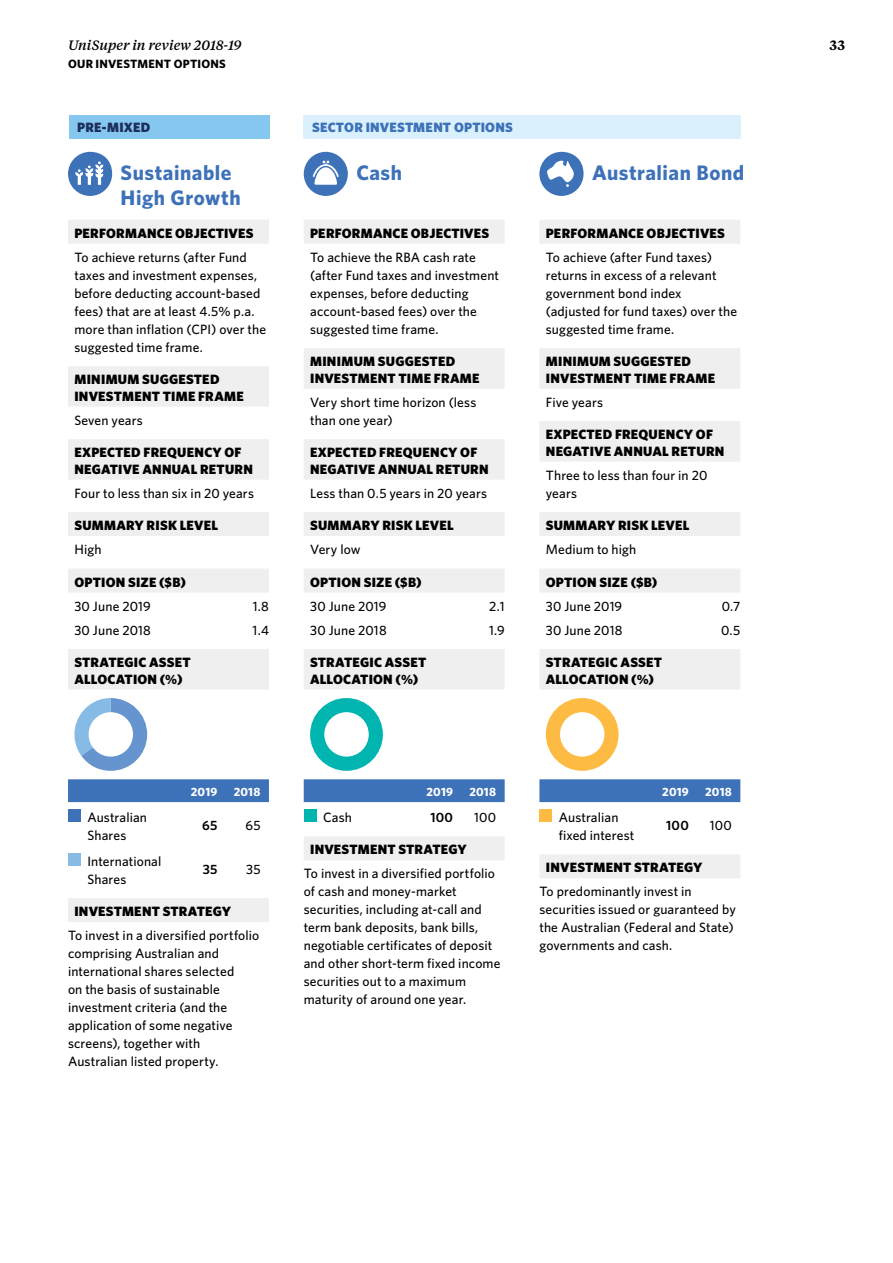
<style>
.page{position:relative;width:893px;height:1263px;background:#fff}
.page>*{position:absolute;margin:0;border:0;box-sizing:border-box;transform-origin:0 0}
.t1{font:700 21px/25.5px "Whitney";letter-spacing:.025em;color:#3d71b8}
.t2{font:500 13.5px/18px "Whitney";letter-spacing:.01em;color:#000}
.t3{font:900 13.5px/16.5px "Whitney";letter-spacing:.015em;color:#000}
.t4{font:italic 500 13.5px "Tiempos Text";letter-spacing:.005em;color:#000}
.t5{font:900 13.5px "Whitney";letter-spacing:.015em;color:#3d71b8}
.t6{font:600 13.5px "Whitney";letter-spacing:.015em;color:#000}
.t7{font:900 13.5px "Whitney";letter-spacing:.015em;color:#1d2e5c}
.t8{font:600 13.5px "Tiempos Text";color:#000}
.t9{font:700 12px "Whitney";letter-spacing:.015em;color:#fff}
.t10{font:700 12px "Whitney";letter-spacing:.02em;color:#000}
</style>
<div class="page">
<div style="left:69px;top:115px;width:201px;height:23px;background:#85c7ee"></div>
<svg style="left:68px;top:220px;width:201px;height:702px"></svg>
<div style="left:68px;top:779px;width:201px;height:23px;background:#3d71b8"></div>
<svg style="left:74px;top:698px;width:73px;height:73px"></svg>
<div style="left:89px;top:712px;width:44px;height:45px;background:#fff;border-radius:50%"></div>
<div style="left:68px;top:809px;width:13px;height:13px;background:#3d71b8"></div>
<div style="left:68px;top:853px;width:13px;height:13px;background:#86bbe6"></div>
<svg style="left:304px;top:220px;width:201px;height:640px"></svg>
<div style="left:304px;top:779px;width:201px;height:23px;background:#3d71b8"></div>
<div style="left:310px;top:698px;width:73px;height:73px;background:#00b5af;border-radius:36px"></div>
<div style="left:324px;top:712px;width:45px;height:45px;background:#fff;border-radius:50%"></div>
<div style="left:304px;top:809px;width:12px;height:13px;background:#00b5af"></div>
<div style="left:68px;top:152px;width:44px;height:44px;background:#3d71b8;border-radius:50%"></div>
<svg style="left:75px;top:161px;width:29px;height:24px"></svg>
<div style="left:304px;top:152px;width:44px;height:44px;background:#3d71b8;border-radius:50%"></div>
<svg style="left:313px;top:161px;width:26px;height:24px"></svg>
<div style="left:304px;top:115px;width:437px;height:23px;background:#daf1fd"></div>
<svg style="left:539px;top:220px;width:201px;height:658px"></svg>
<div style="left:539px;top:779px;width:201px;height:23px;background:#3d71b8"></div>
<div style="left:546px;top:698px;width:73px;height:73px;background:#fdbb43;border-radius:36px"></div>
<div style="left:560px;top:712px;width:44px;height:45px;background:#fff;border-radius:50%"></div>
<div style="left:539px;top:809px;width:13px;height:13px;background:#fdbb43"></div>
<div style="left:539px;top:152px;width:44px;height:44px;background:#3d71b8;border-radius:50%"></div>
<svg style="left:547px;top:160px;width:27px;height:27px"></svg>
<p class="t4" style="left:68px;top:36px;width:175px">UniSuper in review 2018-19</p>
<p class="t10" style="left:68px;top:56px;width:158px">Our investment options</p>
<p class="t7" style="left:77px;top:118px;width:75px">PRE-MIXED</p>
<h1 class="t1" style="left:121px;top:159px;width:122px">Sustainable<br>High Growth</h1>
<p class="t3" style="left:74px;top:224px;width:181px">PERFORMANCE OBJECTIVES</p>
<p class="t2" style="left:74px;top:248px;width:193px">To achieve returns (after Fund taxes and investment expenses, before deducting account-based fees) that are at least 4.5% p.a. more than inflation (CPI) over the suggested time frame.</p>
<p class="t3" style="left:74px;top:371px;width:171px">MINIMUM SUGGESTED<br>INVESTMENT TIME FRAME</p>
<p class="t2" style="left:74px;top:411px;width:70px">Seven years</p>
<p class="t3" style="left:74px;top:444px;width:180px">EXPECTED FREQUENCY OF<br>NEGATIVE ANNUAL RETURN</p>
<p class="t2" style="left:74px;top:484px;width:181px">Four to less than six in 20 years</p>
<p class="t3" style="left:74px;top:517px;width:145px">SUMMARY RISK LEVEL</p>
<p class="t2" style="left:74px;top:540px;width:29px">High</p>
<p class="t3" style="left:74px;top:573px;width:113px">OPTION SIZE ($B)</p>
<p class="t2" style="left:74px;top:597px;width:78px">30 June 2019</p>
<p class="t2" style="left:253px;top:597px;width:18px">1.8</p>
<p class="t2" style="left:74px;top:621px;width:78px">30 June 2018</p>
<p class="t2" style="left:253px;top:621px;width:18px">1.4</p>
<p class="t3" style="left:74px;top:654px;width:118px">STRATEGIC ASSET<br>ALLOCATION (%)</p>
<p class="t5" style="left:312px;top:118px;width:202px">SECTOR INVESTMENT OPTIONS</p>
<h1 class="t1" style="left:356px;top:159px;width:47px">Cash</h1>
<p class="t3" style="left:310px;top:224px;width:181px">PERFORMANCE OBJECTIVES</p>
<p class="t2" style="left:310px;top:248px;width:191px">To achieve the RBA cash rate (after Fund taxes and investment expenses, before deducting account-based fees) over the suggested time frame.</p>
<p class="t3" style="left:310px;top:353px;width:171px">MINIMUM SUGGESTED<br>INVESTMENT TIME FRAME</p>
<p class="t2" style="left:310px;top:393px;width:168px">Very short time horizon (less than one year)</p>
<p class="t3" style="left:310px;top:444px;width:180px">EXPECTED FREQUENCY OF<br>NEGATIVE ANNUAL RETURN</p>
<p class="t2" style="left:310px;top:484px;width:178px">Less than 0.5 years in 20 years</p>
<p class="t3" style="left:310px;top:517px;width:145px">SUMMARY RISK LEVEL</p>
<p class="t2" style="left:310px;top:540px;width:52px">Very low</p>
<p class="t3" style="left:310px;top:573px;width:113px">OPTION SIZE ($B)</p>
<p class="t2" style="left:310px;top:597px;width:78px">30 June 2019</p>
<p class="t2" style="left:489px;top:597px;width:17px">2.1</p>
<p class="t2" style="left:310px;top:621px;width:78px">30 June 2018</p>
<p class="t2" style="left:489px;top:621px;width:17px">1.9</p>
<p class="t3" style="left:310px;top:654px;width:118px">STRATEGIC ASSET<br>ALLOCATION (%)</p>
<h1 class="t1" style="left:592px;top:159px;width:154px">Australian Bond</h1>
<p class="t3" style="left:546px;top:224px;width:181px">PERFORMANCE OBJECTIVES</p>
<p class="t2" style="left:546px;top:248px;width:193px">To achieve (after Fund taxes) returns in excess of a relevant government bond index (adjusted for fund taxes) over the suggested time frame.</p>
<p class="t3" style="left:546px;top:353px;width:171px">MINIMUM SUGGESTED<br>INVESTMENT TIME FRAME</p>
<p class="t2" style="left:546px;top:393px;width:59px">Five years</p>
<p class="t3" style="left:546px;top:426px;width:180px">EXPECTED FREQUENCY OF<br>NEGATIVE ANNUAL RETURN</p>
<p class="t2" style="left:546px;top:466px;width:163px">Three to less than four in 20 years</p>
<p class="t3" style="left:546px;top:517px;width:145px">SUMMARY RISK LEVEL</p>
<p class="t2" style="left:546px;top:540px;width:92px">Medium to high</p>
<p class="t3" style="left:546px;top:573px;width:113px">OPTION SIZE ($B)</p>
<p class="t2" style="left:546px;top:597px;width:78px">30 June 2019</p>
<p class="t2" style="left:722px;top:597px;width:20px">0.7</p>
<p class="t2" style="left:546px;top:621px;width:78px">30 June 2018</p>
<p class="t2" style="left:721px;top:621px;width:21px">0.5</p>
<p class="t3" style="left:546px;top:654px;width:118px">STRATEGIC ASSET<br>ALLOCATION (%)</p>
<p class="t9" style="left:191px;top:784px;width:28px">2019</p>
<p class="t9" style="left:234px;top:784px;width:28px">2018</p>
<p class="t2" style="left:87px;top:808px;width:61px">Australian<br>Shares</p>
<p class="t6" style="left:202px;top:816px;width:17px">65</p>
<p class="t2" style="left:245px;top:816px;width:16px">65</p>
<p class="t2" style="left:87px;top:852px;width:76px">International<br>Shares</p>
<p class="t6" style="left:203px;top:860px;width:16px">35</p>
<p class="t2" style="left:246px;top:860px;width:16px">35</p>
<p class="t3" style="left:74px;top:903px;width:158px">INVESTMENT STRATEGY</p>
<p class="t2" style="left:68px;top:926px;width:193px">To invest in a diversified portfolio comprising Australian and international shares selected<br>on the basis of sustainable investment criteria (and the application of some negative screens), together with<br>Australian listed property.</p>
<p class="t9" style="left:427px;top:784px;width:28px">2019</p>
<p class="t9" style="left:469px;top:784px;width:28px">2018</p>
<p class="t2" style="left:323px;top:808px;width:30px">Cash</p>
<p class="t6" style="left:431px;top:808px;width:24px">100</p>
<p class="t2" style="left:474px;top:808px;width:24px">100</p>
<p class="t3" style="left:310px;top:841px;width:158px">INVESTMENT STRATEGY</p>
<p class="t2" style="left:304px;top:864px;width:198px">To invest in a diversified portfolio of cash and money-market securities, including at-call and term bank deposits, bank bills, negotiable certificates of deposit and other short-term fixed income securities out to a maximum maturity of around one year.</p>
<p class="t9" style="left:662px;top:784px;width:28px">2019</p>
<p class="t9" style="left:705px;top:784px;width:28px">2018</p>
<p class="t2" style="left:559px;top:808px;width:77px">Australian fixed interest</p>
<p class="t6" style="left:666px;top:816px;width:24px">100</p>
<p class="t2" style="left:710px;top:816px;width:24px">100</p>
<p class="t3" style="left:546px;top:859px;width:158px">INVESTMENT STRATEGY</p>
<p class="t2" style="left:539px;top:882px;width:198px">To predominantly invest in securities issued or guaranteed by the Australian (Federal and State) governments and cash.</p>
<p class="t8" style="left:829px;top:36px;width:17px">33</p>
</div>
